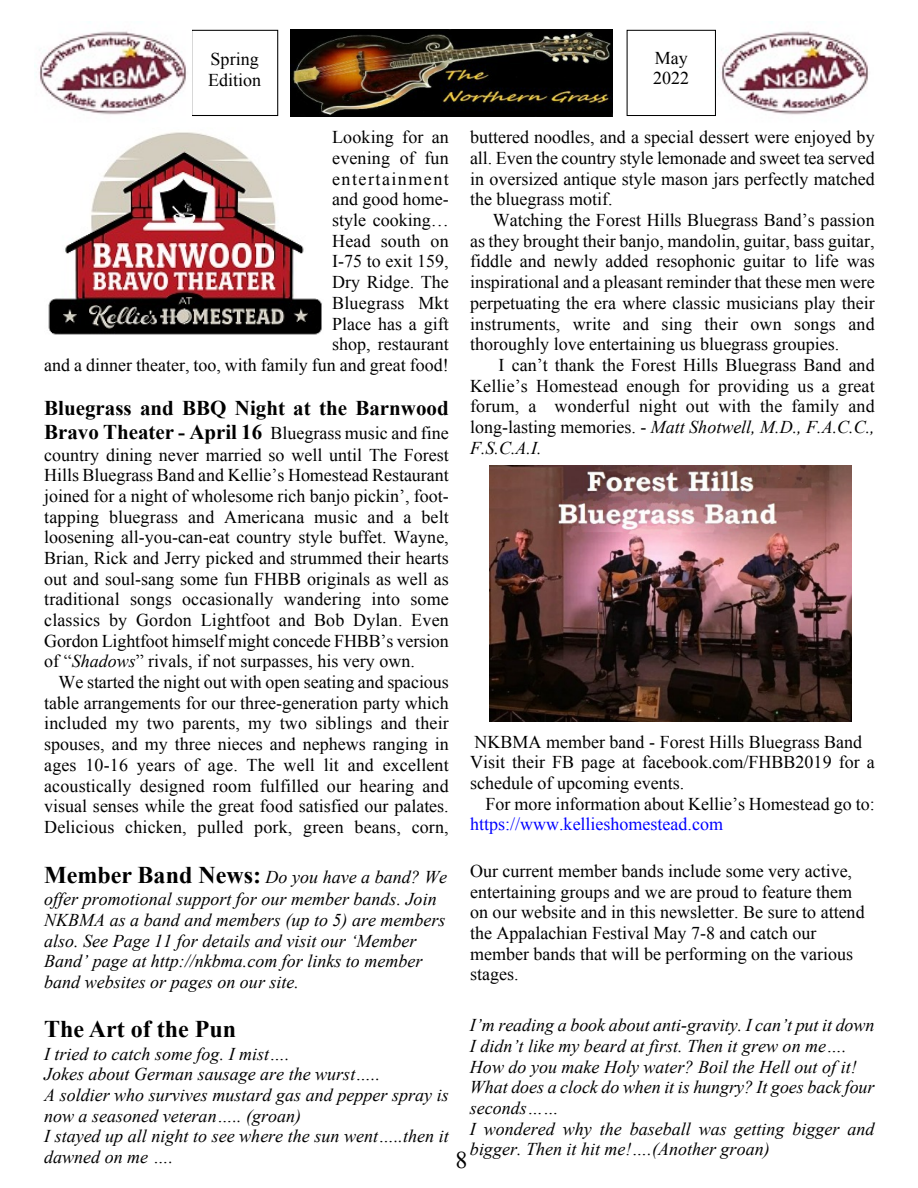
<style>
.page{position:relative;width:918px;height:1188px;background:#fff}
.page>*{position:absolute;margin:0;border:0;box-sizing:border-box;transform-origin:0 0}
.t1{font:700 24px "Times New Roman";color:#000}
.t2{font:24px "Times New Roman";color:#000}
.t3{font:700 21px "Times New Roman";color:#000}
.t4{font:18px/20.7px "Times New Roman";color:#000;text-align:justify}
.t5{font:italic 18px/20.7px "Times New Roman";color:#000}
.t6{font:18px "Times New Roman";color:#00f}
.s1{font-weight:700;font-size:21px}
.s2{font-style:italic}
.s3{font-weight:700;font-style:normal;font-size:24px}
</style>
<div class="page">
<div style="left:191px;top:30px;width:87px;height:86px;background:#fff;border:1px solid #000"></div>
<div style="left:627px;top:30px;width:89px;height:86px;background:#fff;border:1px solid #000"></div>
<img style="left:291px;top:30px;width:322px;height:86px">
<img style="left:39px;top:31px;width:148px;height:84px">
<img style="left:721px;top:31px;width:148px;height:84px">
<img style="left:48px;top:132px;width:274px;height:203px">
<img style="left:489px;top:465px;width:362px;height:257px">
<p class="t4" style="left:208px;top:51px;width:55px">Spring<br>Edition</p>
<p class="t4" style="left:653px;top:49px;width:38px">May<br>2022</p>
<p class="t4" style="left:44px;top:129px;width:406px;text-align:right">Looking for an<br>evening of fun<br>entertainment<br>and good home-<br>style cooking…<br>Head south on<br>I-75 to exit 159,<br>Dry Ridge. The<br>Bluegrass Mkt<br>Place has a gift<br>shop, restaurant<br>and a dinner theater, too, with family fun and great food!</p>
<p class="t3" style="left:44px;top:401px;width:406px">Bluegrass and BBQ Night at the Barnwood</p>
<p class="t4" style="left:44px;top:424px;width:406px"><span class="s1">Bravo Theater - April 16</span> Bluegrass music and fine country dining never married so well until The Forest Hills Bluegrass Band and Kellie’s Homestead Restaurant joined for a night of wholesome rich banjo pickin’, foot&shy;tapping bluegrass and Americana music and a belt loosening all-you-can-eat country style buffet. Wayne, Brian, Rick and Jerry picked and strummed their hearts out and soul-sang some fun FHBB originals as well as traditional songs occasionally wandering into some classics by Gordon Lightfoot and Bob Dylan. Even Gordon Lightfoot himself might concede FHBB’s version of “<span class="s2">Shadows</span>” rivals, if not surpasses, his very own.</p>
<p class="t4" style="left:44px;top:673px;width:406px;text-indent:14px">We started the night out with open seating and spacious table arrangements for our three-generation party which included my two parents, my two siblings and their spouses, and my three nieces and nephews ranging in ages 10-16 years of age. The well lit and excellent acoustically designed room fulfilled our hearing and visual senses while the great food satisfied our palates.<br>Delicious chicken, pulled pork, green beans, corn,</p>
<p class="t4" style="left:470px;top:129px;width:406px">buttered noodles, and a special dessert were enjoyed by all. Even the country style lemonade and sweet tea served in oversized antique style mason jars perfectly matched the bluegrass motif.</p>
<p class="t4" style="left:470px;top:211px;width:406px;text-indent:23px">Watching the Forest Hills Bluegrass Band’s passion as they brought their banjo, mandolin, guitar, bass guitar, fiddle and newly added resophonic guitar to life was inspirational and a pleasant reminder that these men were perpetuating the era where classic musicians play their instruments, write and sing their own songs and thoroughly love entertaining us bluegrass groupies.</p>
<p class="t4" style="left:470px;top:356px;width:406px;text-indent:29px">I can’t thank the Forest Hills Bluegrass Band and Kellie’s Homestead enough for providing us a great forum, a wonderful night out with the family and long-lasting memories. - <span class="s2">Matt Shotwell, M.D., F.A.C.C., F.S.C.A.I.</span></p>
<p class="t4" style="left:470px;top:733px;width:406px;text-align:left">NKBMA member band - Forest Hills Bluegrass Band<br>Visit their FB page at facebook.com/FHBB2019 for a schedule of upcoming events.</p>
<p class="t4" style="left:486px;top:795px;width:391px">For more information about Kellie’s Homestead go to:</p>
<p class="t6" style="left:470px;top:818px;width:254px">https://www.kellieshomestead.com</p>
<p class="t5" style="left:44px;top:868px;width:405px"><span class="s3">Member Band News:</span> Do you have a band? We offer promotional support for our member bands. Join NKBMA as a band and members (up to 5) are members also. See Page 11 for details and visit our ‘Member Band’ page at http://nkbma.com for links to member band websites or pages on our site.</p>
<p class="t4" style="left:470px;top:862px;width:396px;text-align:left">Our current member bands include some very active, entertaining groups and we are proud to feature them on our website and in this newsletter. Be sure to attend the Appalachian Festival May 7-8 and catch our member bands that will be performing on the various stages.</p>
<h1 class="t1" style="left:44px;top:1021px;width:194px">The Art of the Pun</h1>
<p class="t5" style="left:44px;top:1045px;width:406px">I tried to catch some fog. I mist….<br>Jokes about German sausage are the wurst…..<br>A soldier who survives mustard gas and pepper spray is now a seasoned veteran….. (groan)<br>I stayed up all night to see where the sun went…..then it dawned on me ….</p>
<p class="t5" style="left:470px;top:1017px;width:406px">I’m reading a book about anti-gravity. I can’t put it down I didn’t like my beard at first. Then it grew on me….<br>How do you make Holy water? Boil the Hell out of it!<br>What does a clock do when it is hungry? It goes back four seconds……<br>I wondered why the baseball was getting bigger and bigger. Then it hit me!….(Another groan)</p>
<h1 class="t2" style="left:455px;top:1151px;width:13px">8</h1>
</div>
